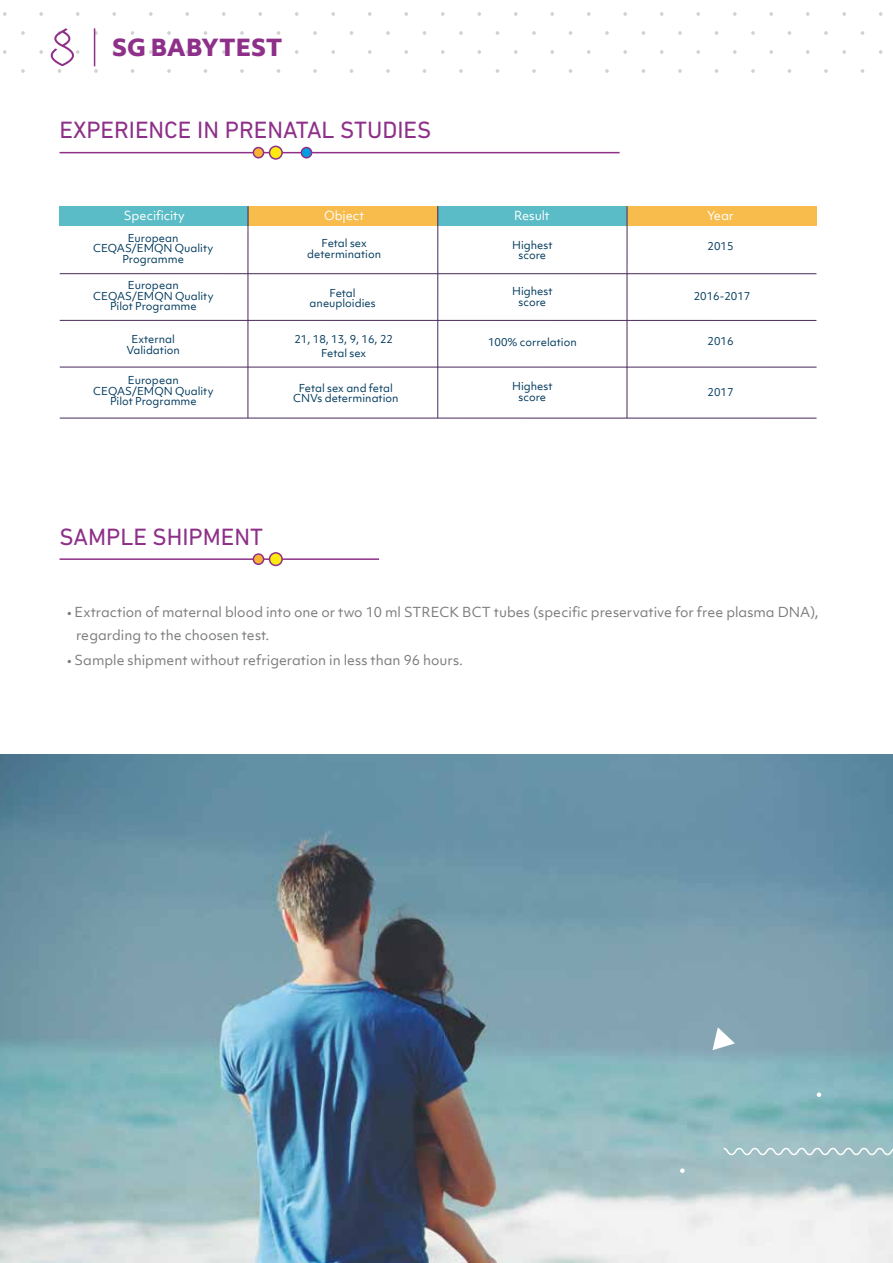
<style>
.page{position:relative;width:893px;height:1263px;background:#fff}
.page>*{position:absolute;margin:0;border:0;box-sizing:border-box;transform-origin:0 0}
.t1{font:24px "DIN Next LT Pro";color:#8e3089}
.t2{font:800 22.65px "Objektiv Mk 1 Trial";color:#8e3089}
.t3{font:13.2px/22.5px "Objektiv Mk 1 Trial";color:#7b7c7c}
.t4{font:12px "Objektiv Mk 1 Trial";letter-spacing:-.01em;color:#fff}
.t5{font:10.5px/10.5px "Objektiv Mk 1 Trial";color:#003a5d;text-align:center}
</style>
<div class="page">
<hr style="left:60px;top:273px;width:756px;height:1px;background:#47295b">
<hr style="left:60px;top:320px;width:756px;height:1px;background:#47295b">
<hr style="left:60px;top:367px;width:756px;height:1px;background:#47295b">
<hr style="left:60px;top:418px;width:756px;height:1px;background:#47295b">
<div style="left:438px;top:206px;width:189px;height:19px;background:#5abcc6"></div>
<div style="left:627px;top:206px;width:189px;height:19px;background:#f8bc4d"></div>
<hr style="left:627px;top:206px;width:1px;height:212px;background:#47295b">
<div style="left:59px;top:206px;width:190px;height:19px;background:#5abcc6"></div>
<div style="left:249px;top:206px;width:189px;height:19px;background:#f8bc4d"></div>
<hr style="left:247px;top:206px;width:1px;height:212px;background:#47295b">
<hr style="left:437px;top:206px;width:1px;height:212px;background:#47295b">
<hr style="left:94px;top:28px;width:1px;height:38px;background:#8e3089">
<svg style="left:50px;top:28px;width:24px;height:38px"></svg>
<hr style="left:60px;top:152px;width:560px;height:1px;background:#8e3089">
<div style="left:269px;top:146px;width:13px;height:13px;background:#fcea10;border-radius:50%"></div>
<div style="left:269px;top:146px;width:14px;height:14px;border:2px solid #8e3089;border-radius:50%"></div>
<div style="left:253px;top:148px;width:11px;height:10px;background:#f9b234;border-radius:50%"></div>
<div style="left:253px;top:147px;width:11px;height:11px;border:2px solid #8e3089;border-radius:50%"></div>
<div style="left:301px;top:148px;width:11px;height:10px;background:#009fe3;border-radius:50%"></div>
<div style="left:301px;top:147px;width:11px;height:11px;border:2px solid #8e3089;border-radius:50%"></div>
<hr style="left:60px;top:558px;width:319px;height:2px;background:#8e3089">
<div style="left:269px;top:553px;width:13px;height:12px;background:#fcea10;border-radius:50%"></div>
<div style="left:269px;top:552px;width:14px;height:14px;border:2px solid #8e3089;border-radius:50%"></div>
<div style="left:253px;top:554px;width:11px;height:10px;background:#f9b234;border-radius:50%"></div>
<div style="left:253px;top:553px;width:11px;height:12px;border:2px solid #8e3089;border-radius:50%"></div>
<img style="left:0;top:755px;width:893px;height:508px">
<svg style="left:680px;top:1168px;width:5px;height:5px"></svg>
<svg style="left:817px;top:1092px;width:4px;height:5px"></svg>
<svg style="left:722px;top:1147px;width:171px;height:9px;background:#b3ccd0"></svg>
<svg style="left:712px;top:1027px;width:23px;height:23px"></svg>
<h2 class="t2" style="left:112px;top:31px;width:172px">SG BABYTEST</h2>
<h1 class="t1" style="left:60px;top:116px;width:373px">EXPERIENCE IN PRENATAL STUDIES</h1>
<p class="t4" style="left:124px;top:207px;width:63px">Specificity</p>
<p class="t4" style="left:324px;top:207px;width:41px">Object</p>
<p class="t4" style="left:514px;top:207px;width:37px">Result</p>
<p class="t4" style="left:707px;top:207px;width:28px">Year</p>
<p class="t5" style="left:93px;top:232px;width:122px">European<br>CEQAS/EMQN Quality<br>Programme</p>
<p class="t5" style="left:93px;top:280px;width:122px">European<br>CEQAS/EMQN Quality<br>Pilot Programme</p>
<p class="t5" style="left:126px;top:334px;width:55px">External<br>Validation</p>
<p class="t5" style="left:307px;top:238px;width:75px">Fetal sex determination</p>
<p class="t5" style="left:310px;top:288px;width:68px">Fetal aneuploidies</p>
<p class="t5" style="left:294px;top:333px;width:100px;line-height:13.4px">21, 18, 13, 9, 16, 22<br>Fetal sex</p>
<p class="t5" style="left:512px;top:240px;width:42px">Highest score</p>
<p class="t5" style="left:512px;top:286px;width:42px">Highest score</p>
<p class="t5" style="left:488px;top:337px;width:90px">100% correlation</p>
<p class="t5" style="left:707px;top:241px;width:28px">2015</p>
<p class="t5" style="left:694px;top:291px;width:58px">2016-2017</p>
<p class="t5" style="left:707px;top:336px;width:28px">2016</p>
<p class="t5" style="left:93px;top:375px;width:122px">European<br>CEQAS/EMQN Quality<br>Pilot Programme</p>
<p class="t5" style="left:293px;top:382px;width:107px">Fetal sex and fetal<br>CNVs determination</p>
<p class="t5" style="left:512px;top:381px;width:42px">Highest score</p>
<p class="t5" style="left:707px;top:387px;width:28px">2017</p>
<h1 class="t1" style="left:60px;top:523px;width:205px">SAMPLE SHIPMENT</h1>
<p class="t3" style="left:76px;top:601px;width:744px;text-indent:-9px">• Extraction of maternal blood into one or two 10 ml STRECK BCT tubes (specific preservative for free plasma DNA), regarding to the choosen test.</p>
<p class="t3" style="left:67px;top:648px;width:397px">• Sample shipment without refrigeration in less than 96 hours.</p>
</div>
